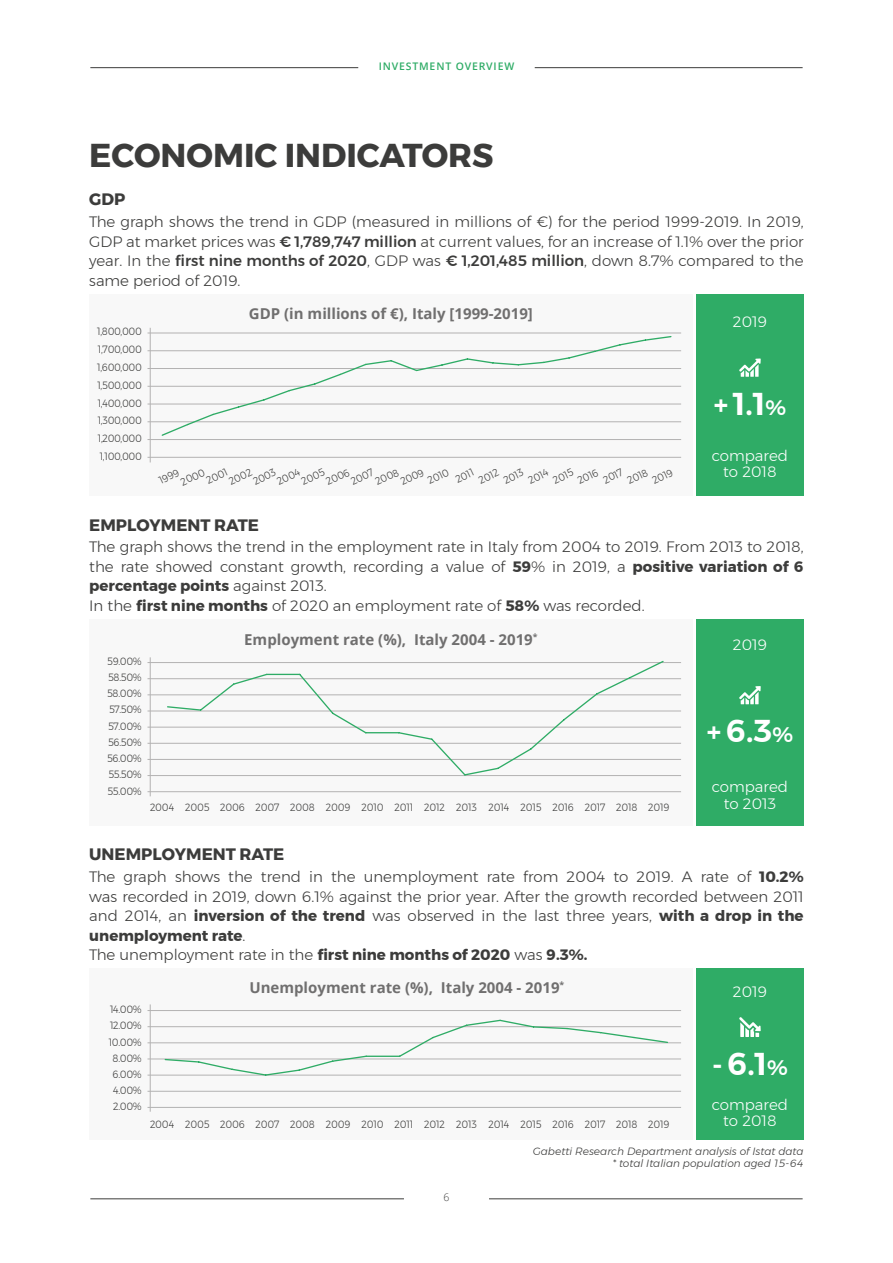
<style>
.page{position:relative;width:893px;height:1263px;background:#fff}
.page>*{position:absolute;margin:0;border:0;box-sizing:border-box;transform-origin:0 0}
.t1{font:700 33px "Montserrat";color:#3c3c3b}
.t2{font:600 31.5px "Montserrat";color:#fff}
.t3{font:700 16.5px "Montserrat";color:#3c3c3b}
.t4{font:300 15px/19.5px "Montserrat";color:#3c3c3b}
.t5{font:700 15px "Open Sans";color:#706f6f}
.t6{font:300 15px/16.5px "Montserrat";color:#fff;text-align:center}
.t7{font:300 10.5px/16.2px "Montserrat";color:#3c3c3b;scale:.89 1}
.t8{font:italic 300 10.5px/12px "Montserrat";color:#3c3c3b;text-align:right}
.t9{font:600 10.5px "Open Sans";letter-spacing:.08em;color:#2fac66}
.t10{font:300 10.5px "Open Sans";color:#3c3c3b}
.s1{font-weight:500}
.s2{font-size:28.5px}
.s3{font-size:21px}
.s4{font-weight:700}
</style>
<div class="page">
<hr style="left:90px;top:67px;width:268px;height:1px;background:#3c3c3b">
<hr style="left:535px;top:67px;width:268px;height:1px;background:#3c3c3b">
<hr style="left:90px;top:1198px;width:314px;height:1px;background:#3c3c3b">
<hr style="left:489px;top:1198px;width:314px;height:1px;background:#3c3c3b">
<div style="left:89px;top:294px;width:603px;height:202px;background:#f8f8f8"></div>
<hr style="left:148px;top:404px;width:533px;height:1px;background:#b3b2b2">
<hr style="left:148px;top:421px;width:533px;height:1px;background:#b3b2b2">
<hr style="left:148px;top:439px;width:533px;height:1px;background:#b3b2b2">
<hr style="left:148px;top:457px;width:533px;height:1px;background:#b3b2b2">
<hr style="left:148px;top:368px;width:533px;height:1px;background:#b3b2b2">
<hr style="left:148px;top:333px;width:533px;height:1px;background:#b3b2b2">
<hr style="left:148px;top:350px;width:533px;height:1px;background:#b3b2b2">
<hr style="left:148px;top:386px;width:533px;height:1px;background:#b3b2b2">
<hr style="left:150px;top:328px;width:1px;height:134px;background:#b3b2b2">
<div style="left:696px;top:294px;width:107px;height:202px;background:#2fac66"></div>
<svg style="left:739px;top:358px;width:22px;height:19px"></svg>
<svg style="left:160px;top:336px;width:512px;height:100px"></svg>
<div style="left:89px;top:619px;width:603px;height:206px;background:#f8f8f8"></div>
<hr style="left:148px;top:743px;width:533px;height:1px;background:#b3b2b2">
<hr style="left:148px;top:759px;width:533px;height:1px;background:#b3b2b2">
<hr style="left:148px;top:775px;width:533px;height:1px;background:#b3b2b2">
<hr style="left:148px;top:791px;width:533px;height:1px;background:#b3b2b2">
<hr style="left:148px;top:711px;width:533px;height:1px;background:#b3b2b2">
<hr style="left:148px;top:662px;width:533px;height:1px;background:#b3b2b2">
<hr style="left:148px;top:678px;width:533px;height:1px;background:#b3b2b2">
<hr style="left:148px;top:694px;width:533px;height:1px;background:#b3b2b2">
<hr style="left:148px;top:727px;width:533px;height:1px;background:#b3b2b2">
<hr style="left:150px;top:657px;width:1px;height:139px;background:#b3b2b2">
<div style="left:696px;top:619px;width:107px;height:206px;background:#2fac66"></div>
<svg style="left:739px;top:686px;width:22px;height:18px"></svg>
<svg style="left:166px;top:660px;width:499px;height:116px"></svg>
<div style="left:696px;top:968px;width:107px;height:172px;background:#2fac66"></div>
<div style="left:89px;top:968px;width:603px;height:172px;background:#f8f8f8"></div>
<hr style="left:148px;top:1091px;width:533px;height:1px;background:#b3b2b2">
<hr style="left:148px;top:1107px;width:533px;height:1px;background:#b3b2b2">
<hr style="left:148px;top:1026px;width:533px;height:1px;background:#b3b2b2">
<hr style="left:148px;top:1042px;width:533px;height:1px;background:#b3b2b2">
<hr style="left:148px;top:1059px;width:533px;height:1px;background:#b3b2b2">
<hr style="left:148px;top:1075px;width:533px;height:1px;background:#b3b2b2">
<hr style="left:148px;top:1010px;width:533px;height:1px;background:#b3b2b2">
<hr style="left:150px;top:1004px;width:1px;height:108px;background:#b3b2b2">
<svg style="left:739px;top:1017px;width:22px;height:20px"></svg>
<svg style="left:164px;top:1019px;width:505px;height:57px"></svg>
<p class="t9" style="left:379px;top:59px;width:137px">INVESTMENT OVERVIEW</p>
<h1 class="t1" style="left:89px;top:129px;width:406px">ECONOMIC INDICATORS</h1>
<p class="t3" style="left:89px;top:186px;width:38px">GDP</p>
<p class="t4" style="left:89px;top:212px;width:716px;text-align:justify">The graph shows the trend in GDP (measured in millions of €) for the period 1999-2019. In 2019, GDP at market prices was <span class="s1">€ 1,789,747 million</span> at current values, for an increase of 1.1% over the prior year. In the <span class="s1">first nine months of 2020</span>, GDP was <span class="s1">€ 1,201,485 million</span>, down 8.7% compared to the same period of 2019.</p>
<p class="t7" style="left:97px;top:323px;width:51px">1,800,000</p>
<p class="t7" style="left:98px;top:341px;width:51px">1,700,000</p>
<p class="t7" style="left:97px;top:359px;width:51px">1,600,000</p>
<p class="t7" style="left:97px;top:376px;width:51px;line-height:17.9px;text-align:justify">1,500,000<br>1,400,000<br>1,300,000<br>1,200,000<br>1,100,000</p>
<p class="t5" style="left:249px;top:303px;width:285px">GDP (in millions of €), Italy [1999-2019]</p>
<p class="t7" style="left:174px;top:467px;width:30px;line-height:10.8px;text-indent:-19px;rotate:-25deg">1999<br>2000</p>
<p class="t7" style="left:204px;top:473px;width:26px;rotate:-25deg">2001</p>
<p class="t7" style="left:226px;top:474px;width:28px;rotate:-25deg">2002</p>
<p class="t7" style="left:250px;top:474px;width:28px;rotate:-25deg">2003</p>
<p class="t7" style="left:274px;top:474px;width:29px;rotate:-25deg">2004</p>
<p class="t7" style="left:298px;top:474px;width:29px;rotate:-25deg">2005</p>
<p class="t7" style="left:323px;top:475px;width:29px;rotate:-25deg">2006</p>
<p class="t7" style="left:348px;top:474px;width:28px;rotate:-25deg">2007</p>
<p class="t7" style="left:372px;top:475px;width:29px;rotate:-25deg">2008</p>
<p class="t7" style="left:398px;top:475px;width:29px;rotate:-25deg">2009</p>
<p class="t7" style="left:425px;top:473px;width:26px;rotate:-25deg">2010</p>
<p class="t7" style="left:453px;top:472px;width:23px;rotate:-25deg">2011</p>
<p class="t7" style="left:476px;top:473px;width:25px;rotate:-25deg">2012</p>
<p class="t7" style="left:501px;top:473px;width:25px;rotate:-25deg">2013</p>
<p class="t7" style="left:525px;top:473px;width:25px;rotate:-25deg">2014</p>
<p class="t7" style="left:550px;top:473px;width:25px;rotate:-25deg">2015</p>
<p class="t7" style="left:575px;top:473px;width:25px;rotate:-25deg">2016</p>
<p class="t7" style="left:600px;top:473px;width:25px;rotate:-25deg">2017</p>
<p class="t7" style="left:624px;top:473px;width:25px;rotate:-25deg">2018</p>
<p class="t7" style="left:649px;top:473px;width:25px;rotate:-25deg">2019</p>
<p class="t3" style="left:89px;top:511px;width:171px">EMPLOYMENT RATE</p>
<p class="t6" style="left:733px;top:313px;width:36px">2019</p>
<h2 class="t2" style="left:714px;top:378px;width:74px"><span class="s2">+</span> 1.1<span class="s3">%</span></h2>
<p class="t6" style="left:712px;top:447px;width:78px">compared to 2018</p>
<p class="t4" style="left:89px;top:537px;width:716px">The graph shows the trend in the employment rate in Italy from 2004 to 2019. From 2013 to 2018, the rate showed constant growth, recording a value of <span class="s4">59</span>% in 2019, a <span class="s4">positive variation of 6 percentage points</span> against 2013.<br>In the <span class="s4">first nine months</span> of 2020 an employment rate of <span class="s4">58%</span> was recorded.</p>
<p class="t7" style="left:107px;top:653px;width:40px">59.00%<br>58.50%</p>
<p class="t7" style="left:107px;top:685px;width:40px">58.00%</p>
<p class="t7" style="left:109px;top:701px;width:38px">57.50%</p>
<p class="t7" style="left:107px;top:718px;width:40px;text-align:justify">57.00% 56.50% 56.00% 55.50% 55.00%</p>
<p class="t5" style="left:244px;top:629px;width:295px">Employment rate (%), Italy 2004 - 2019<sup>*</sup></p>
<p class="t7" style="left:150px;top:799px;width:585px">2004 2005 2006 2007 2008 2009 2010 2011 2012 2013 2014 2015 2016 2017 2018 2019</p>
<p class="t3" style="left:89px;top:841px;width:197px">UNEMPLOYMENT RATE</p>
<p class="t6" style="left:733px;top:636px;width:36px">2019</p>
<h2 class="t2" style="left:707px;top:706px;width:88px"><span class="s2">+</span> 6.3<span class="s3">%</span></h2>
<p class="t6" style="left:712px;top:778px;width:78px">compared to 2013</p>
<p class="t4" style="left:89px;top:867px;width:716px">The graph shows the trend in the unemployment rate from 2004 to 2019. A rate of <span class="s4">10.2% </span>was recorded in 2019, down 6.1% against the prior year. After the growth recorded between 2011 and 2014, an <span class="s4">inversion of the trend</span> was observed in the last three years, <span class="s4">with a drop in the unemployment rate</span>.<br>The unemployment rate in the <span class="s4">first nine months of 2020</span> was <span class="s4">9.3%.</span></p>
<p class="t7" style="left:110px;top:1001px;width:37px">14.00%<br>12.00%</p>
<p class="t7" style="left:109px;top:1033px;width:38px;text-align:center">10.00%<br>8.00%<br>6.00%</p>
<p class="t7" style="left:113px;top:1082px;width:34px">4.00%<br>2.00%</p>
<p class="t5" style="left:249px;top:977px;width:316px">Unemployment rate (%), Italy 2004 - 2019<sup>*</sup></p>
<p class="t7" style="left:150px;top:1116px;width:585px">2004 2005 2006 2007 2008 2009 2010 2011 2012 2013 2014 2015 2016 2017 2018 2019</p>
<p class="t6" style="left:733px;top:983px;width:36px">2019</p>
<h2 class="t2" style="left:712px;top:1038px;width:77px"><span class="s2">-</span> 6.1<span class="s3">%</span></h2>
<p class="t6" style="left:712px;top:1096px;width:78px">compared to 2018</p>
<p class="t8" style="left:533px;top:1145px;width:272px">Gabetti Research Department analysis of Istat data * total Italian population aged 15-64</p>
<p class="t10" style="left:443px;top:1190px;width:7px">6</p>
</div>
